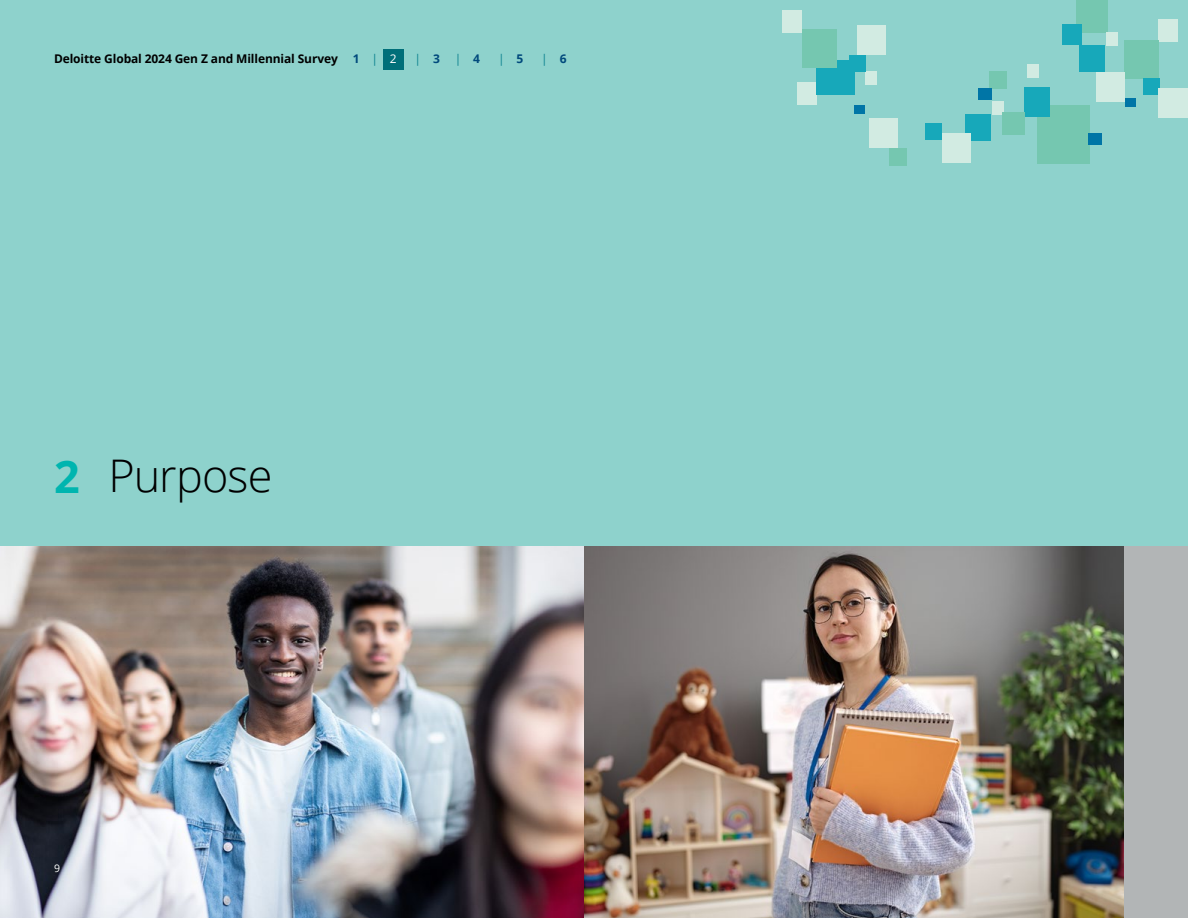
<style>
.page{position:relative;width:1188px;height:918px;background:#8ed2cc}
.page>*{position:absolute;margin:0;border:0;box-sizing:border-box;transform-origin:0 0}
.Story_heading_light__30_36pt__copy{font:300 45px "Open Sans";letter-spacing:-.02em;color:#000}
.Story_heading_bold__30_36pt{font:700 45px "Open Sans";color:#00b5af}
.t1{font:700 12px "Open Sans";letter-spacing:-.01em;color:#000}
.t2{font:12px "Open Sans";color:#0e8390}
.Folio__7_9_5pt{font:10.5px "Open Sans";color:#fff}
.s1{color:#00497c}
.s2{font-weight:400;color:#0e8390}
.s3{font-weight:400;color:#fff}
.s4{font-weight:700;color:#00497c}
</style>
<div class="page">
<img style="left:0;top:547px;width:1124px;height:371px">
<div style="left:1124px;top:547px;width:64px;height:371px;background:#b2b5b6"></div>
<div style="left:965px;top:114px;width:25px;height:27px;background:#17a8ba"></div>
<div style="left:1037px;top:105px;width:53px;height:58px;background:#75c7b0"></div>
<div style="left:1024px;top:87px;width:26px;height:30px;background:#17a8ba"></div>
<div style="left:992px;top:101px;width:12px;height:14px;background:#d2ebe2"></div>
<div style="left:1027px;top:64px;width:12px;height:14px;background:#d2ebe2"></div>
<div style="left:865px;top:71px;width:12px;height:14px;background:#d2ebe2"></div>
<div style="left:1076px;top:0;width:31px;height:32px;background:#75c7b0"></div>
<div style="left:1063px;top:24px;width:19px;height:21px;background:#17a8ba"></div>
<div style="left:1158px;top:19px;width:20px;height:23px;background:#d2ebe2"></div>
<div style="left:797px;top:82px;width:20px;height:23px;background:#d2ebe2"></div>
<div style="left:782px;top:10px;width:20px;height:23px;background:#d2ebe2"></div>
<div style="left:849px;top:55px;width:16px;height:17px;background:#17a8ba"></div>
<div style="left:926px;top:123px;width:16px;height:17px;background:#17a8ba"></div>
<div style="left:816px;top:60px;width:39px;height:34px;background:#17a8ba"></div>
<div style="left:854px;top:105px;width:10px;height:9px;background:#0075a6"></div>
<div style="left:1125px;top:98px;width:10px;height:9px;background:#0075a6"></div>
<div style="left:802px;top:29px;width:34px;height:39px;background:#75c7b0"></div>
<div style="left:1125px;top:40px;width:34px;height:39px;background:#75c7b0"></div>
<div style="left:942px;top:133px;width:29px;height:30px;background:#d2ebe2"></div>
<div style="left:1143px;top:78px;width:16px;height:17px;background:#17a8ba"></div>
<div style="left:1159px;top:88px;width:29px;height:30px;background:#d2ebe2"></div>
<div style="left:1079px;top:45px;width:25px;height:27px;background:#17a8ba"></div>
<div style="left:1106px;top:32px;width:12px;height:14px;background:#d2ebe2"></div>
<div style="left:1096px;top:72px;width:29px;height:30px;background:#d2ebe2"></div>
<div style="left:857px;top:25px;width:29px;height:30px;background:#d2ebe2"></div>
<div style="left:869px;top:118px;width:29px;height:30px;background:#d2ebe2"></div>
<div style="left:889px;top:148px;width:18px;height:18px;background:#75c7b0"></div>
<div style="left:989px;top:71px;width:18px;height:18px;background:#75c7b0"></div>
<div style="left:1002px;top:112px;width:22px;height:22px;background:#75c7b0"></div>
<div style="left:1088px;top:133px;width:14px;height:12px;background:#0075a6"></div>
<div style="left:978px;top:88px;width:14px;height:12px;background:#0075a6"></div>
<div style="left:383px;top:49px;width:20px;height:21px;background:#006f79"></div>
<p class="t1" style="left:54px;top:50px;width:344px">Deloitte Global 2024 Gen Z and Millennial Survey <span class="s1">1</span> <span class="s2">|</span> <span class="s3">2</span></p>
<p class="t2" style="left:415px;top:51px;width:67px">| <span class="s4">3</span> | <span class="s4">4</span></p>
<p class="t2" style="left:498px;top:51px;width:27px">| <span class="s4">5</span></p>
<p class="t2" style="left:541px;top:51px;width:27px">| <span class="s4">6</span></p>
<h1 class="Story_heading_bold__30_36pt" style="left:54px;top:445px;width:27px">2</h1>
<h1 class="Story_heading_light__30_36pt__copy" style="left:109px;top:445px;width:165px">Purpose</h1>
<p class="Folio__7_9_5pt" style="left:54px;top:861px;width:8px">9</p>
</div>
